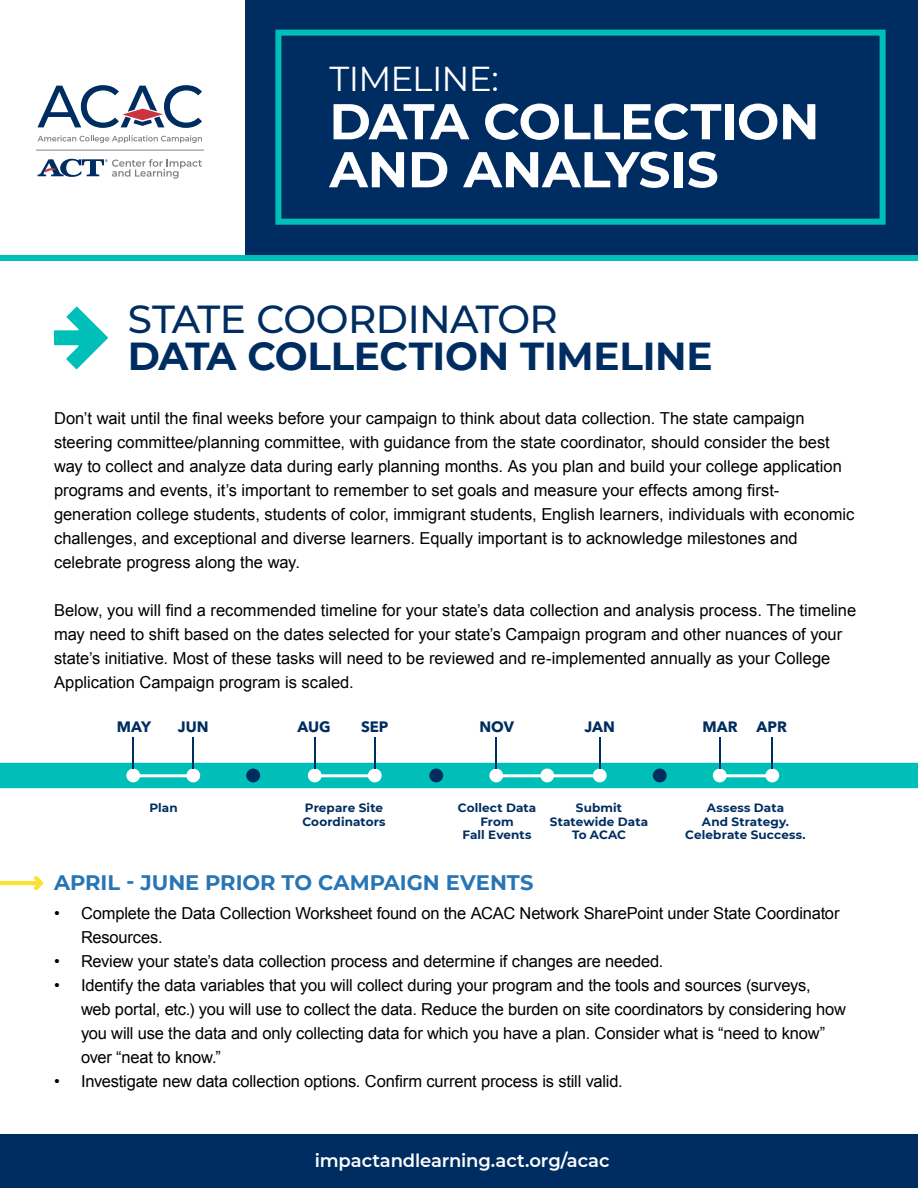
<style>
.page{position:relative;width:918px;height:1188px;background:#fff}
.page>*{position:absolute;margin:0;border:0;box-sizing:border-box;transform-origin:0 0}
.t1{font:700 50.25px/48px "Montserrat";letter-spacing:-.01em;color:#fff}
.t2{font:700 39px "Montserrat";letter-spacing:-.01em;color:#002d61}
.t3{font:500 39px "Montserrat";letter-spacing:-.015em;color:#002d61}
.t4{font:34.5px "Montserrat";letter-spacing:-.025em;color:#fff}
.headings{font:700 21px "Montserrat";color:#2875b5}
.t5{font:600 18px "Montserrat";letter-spacing:-.01em;color:#fff}
.Paragrap{font:16.5px/24px "Arial";letter-spacing:-.005em;color:#000}
.headings-2{font:700 15px "Avenir Next LT Pro";color:#002d61}
.Paragrap-2{font:700 12px/13.5px "Montserrat";letter-spacing:.01em;color:#002d61}
</style>
<div class="page">
<div style="left:0;top:1135px;width:918px;height:53px;background:#002d61"></div>
<div style="left:0;top:763px;width:918px;height:25px;background:#00bfb8"></div>
<div style="left:186px;top:769px;width:14px;height:13px;background:#fff;border-radius:50%"></div>
<div style="left:246px;top:769px;width:14px;height:13px;background:#002d61;border-radius:50%"></div>
<div style="left:368px;top:769px;width:14px;height:13px;background:#fff;border-radius:50%"></div>
<div style="left:429px;top:769px;width:14px;height:13px;background:#002d61;border-radius:50%"></div>
<div style="left:489px;top:769px;width:14px;height:13px;background:#fff;border-radius:50%"></div>
<div style="left:540px;top:769px;width:14px;height:13px;background:#fff;border-radius:50%"></div>
<div style="left:593px;top:769px;width:14px;height:13px;background:#fff;border-radius:50%"></div>
<div style="left:653px;top:769px;width:14px;height:13px;background:#002d61;border-radius:50%"></div>
<div style="left:713px;top:769px;width:14px;height:13px;background:#fff;border-radius:50%"></div>
<div style="left:765px;top:769px;width:14px;height:13px;background:#fff;border-radius:50%"></div>
<hr style="left:720px;top:774px;width:50px;height:3px;background:#fff">
<hr style="left:496px;top:774px;width:104px;height:3px;background:#fff">
<hr style="left:192px;top:737px;width:2px;height:32px;background:#002d61">
<hr style="left:495px;top:737px;width:2px;height:32px;background:#002d61">
<hr style="left:599px;top:737px;width:2px;height:32px;background:#002d61">
<hr style="left:719px;top:737px;width:2px;height:32px;background:#002d61">
<hr style="left:771px;top:737px;width:2px;height:32px;background:#002d61">
<hr style="left:374px;top:737px;width:2px;height:32px;background:#002d61">
<div style="left:126px;top:769px;width:14px;height:13px;background:#fff;border-radius:50%"></div>
<hr style="left:132px;top:737px;width:2px;height:32px;background:#002d61">
<hr style="left:133px;top:774px;width:61px;height:3px;background:#fff">
<div style="left:308px;top:769px;width:14px;height:13px;background:#fff;border-radius:50%"></div>
<hr style="left:314px;top:737px;width:2px;height:32px;background:#002d61">
<hr style="left:313px;top:774px;width:61px;height:3px;background:#fff">
<svg style="left:0;top:876px;width:43px;height:14px"></svg>
<div style="left:245px;top:0;width:673px;height:255px;background:#002d61"></div>
<div style="left:275px;top:30px;width:611px;height:195px;border:6px solid #00bfb8"></div>
<div style="left:0;top:255px;width:918px;height:6px;background:#00bfb8"></div>
<svg style="left:38px;top:159px;width:164px;height:20px"></svg>
<svg style="left:38px;top:135px;width:164px;height:8px"></svg>
<hr style="left:36px;top:150px;width:168px;height:1px;background:#808284">
<svg style="left:37px;top:85px;width:165px;height:43px"></svg>
<svg style="left:54px;top:307px;width:54px;height:62px"></svg>
<p class="t4" style="left:329px;top:55px;width:171px">TIMELINE:</p>
<p class="t1" style="left:329px;top:95px;width:492px">DATA COLLECTION<br>AND ANALYSIS</p>
<p class="t3" style="left:128px;top:292px;width:432px">STATE COORDINATOR</p>
<p class="t2" style="left:128px;top:328px;width:587px">DATA COLLECTION TIMELINE</p>
<p class="Paragrap" style="left:54px;top:406px;width:802px">Don’t wait until the final weeks before your campaign to think about data collection. The state campaign steering committee/planning committee, with guidance from the state coordinator, should consider the best way to collect and analyze data during early planning months. As you plan and build your college application programs and events, it’s important to remember to set goals and measure your effects among first&shy;generation college students, students of color, immigrant students, English learners, individuals with economic challenges, and exceptional and diverse learners. Equally important is to acknowledge milestones and celebrate progress along the way.</p>
<p class="Paragrap" style="left:54px;top:598px;width:804px">Below, you will find a recommended timeline for your state’s data collection and analysis process. The timeline may need to shift based on the dates selected for your state’s Campaign program and other nuances of your state’s initiative. Most of these tasks will need to be reviewed and re-implemented annually as your College Application Campaign program is scaled.</p>
<p class="headings-2" style="left:117px;top:717px;width:36px">MAY</p>
<p class="headings-2" style="left:297px;top:717px;width:35px">AUG</p>
<p class="headings-2" style="left:361px;top:717px;width:29px">SEP</p>
<p class="headings-2" style="left:178px;top:717px;width:32px">JUN</p>
<p class="headings-2" style="left:479px;top:717px;width:36px">NOV</p>
<p class="headings-2" style="left:585px;top:717px;width:32px">JAN</p>
<p class="headings-2" style="left:703px;top:717px;width:37px">MAR</p>
<p class="headings-2" style="left:757px;top:717px;width:32px">APR</p>
<p class="Paragrap-2" style="left:149px;top:801px;width:30px">Plan</p>
<p class="Paragrap-2" style="left:302px;top:801px;width:85px">Prepare Site<br>Coordinators</p>
<p class="Paragrap-2" style="left:707px;top:801px;width:79px">Assess Data</p>
<p class="Paragrap-2" style="left:576px;top:801px;width:48px">Submit</p>
<p class="Paragrap-2" style="left:550px;top:814px;width:100px">Statewide Data</p>
<p class="Paragrap-2" style="left:572px;top:828px;width:55px">To ACAC</p>
<p class="Paragrap-2" style="left:458px;top:801px;width:80px">Collect Data</p>
<p class="Paragrap-2" style="left:463px;top:814px;width:71px;text-align:center">From<br>Fall Events</p>
<p class="Paragrap-2" style="left:702px;top:814px;width:89px">And Strategy.</p>
<p class="Paragrap-2" style="left:685px;top:828px;width:122px">Celebrate Success.</p>
<p class="headings" style="left:54px;top:868px;width:481px">APRIL - JUNE PRIOR TO CAMPAIGN EVENTS</p>
<p class="Paragrap" style="left:81px;top:901px;width:760px;text-indent:-27px">• Complete the Data Collection Worksheet found on the ACAC Network SharePoint under State Coordinator<br>Resources.</p>
<p class="Paragrap" style="left:54px;top:949px;width:611px">• Review your state’s data collection process and determine if changes are needed.</p>
<p class="Paragrap" style="left:54px;top:973px;width:758px">• Identify the data variables that you will collect during your program and the tools and sources (surveys,</p>
<p class="Paragrap" style="left:81px;top:997px;width:767px;text-indent:-27px">• web portal, etc.) you will use to collect the data. Reduce the burden on site coordinators by considering how you will use the data and only collecting data for which you have a plan. Consider what is “need to know” over “neat to know.”</p>
<p class="Paragrap" style="left:54px;top:1069px;width:570px">• Investigate new data collection options. Confirm current process is still valid.</p>
<p class="t5" style="left:315px;top:1148px;width:296px">impactandlearning.act.org/acac</p>
</div>
